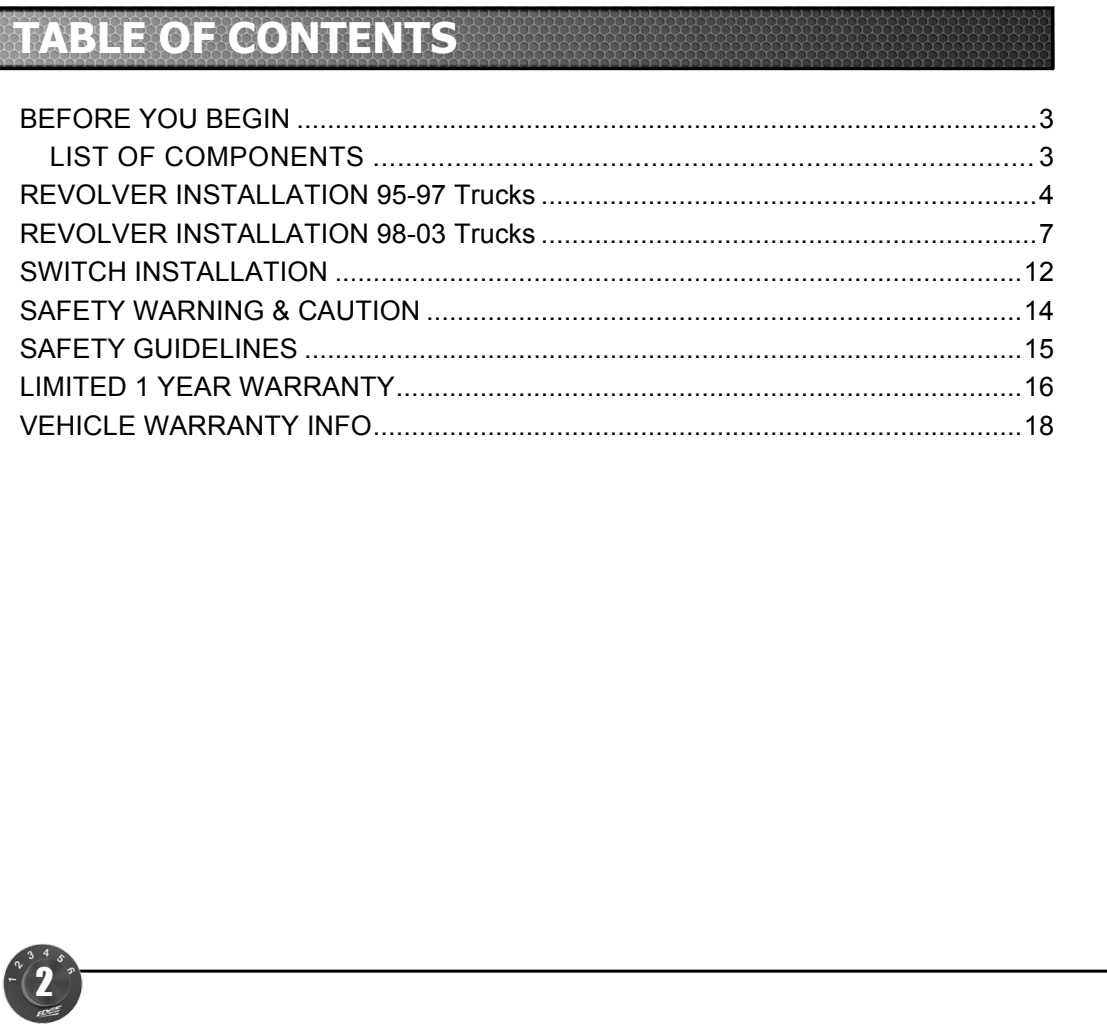
<style>
.page{position:relative;width:1107px;height:1026px;background:#fff}
.page>*{position:absolute;margin:0;border:0;box-sizing:border-box;transform-origin:0 0}
.white_black-bar_titt{font:700 42px "Tahoma";color:#fff}
.t1{font:36px "Impact";color:#fff}
.heading_2_toc{font:27px "Arial";letter-spacing:.005em;color:#000}
.heading_3_toc{font:27px "Arial";letter-spacing:.025em;color:#000}
</style>
<div class="page">
<hr style="left:51px;top:970px;width:1056px;height:3px;background:#000">
<img style="left:2px;top:944px;width:102px;height:80px">
<svg style="left:0;top:7px;width:1054px;height:63px;background:#5a5a5a"></svg>
<p class="white_black-bar_titt" style="left:14px;top:8px;width:445px">TABLE OF CONTENTS</p>
<p class="heading_2_toc" style="left:20px;top:100px;width:1036px">BEFORE YOU BEGIN .................................................................................................3</p>
<p class="heading_3_toc" style="left:50px;top:139px;width:1006px">LIST OF COMPONENTS ................................................................................. 3</p>
<p class="heading_2_toc" style="left:20px;top:177px;width:1036px">REVOLVER INSTALLATION 95-97 Trucks .................................................................4</p>
<p class="heading_2_toc" style="left:20px;top:216px;width:1036px">REVOLVER INSTALLATION 98-03 Trucks .................................................................7</p>
<p class="heading_2_toc" style="left:20px;top:254px;width:1036px">SWITCH INSTALLATION ..........................................................................................12</p>
<p class="heading_2_toc" style="left:20px;top:292px;width:1036px">SAFETY WARNING &amp; CAUTION ..............................................................................14</p>
<p class="heading_2_toc" style="left:20px;top:331px;width:1036px">SAFETY GUIDELINES ..............................................................................................15</p>
<p class="heading_2_toc" style="left:20px;top:369px;width:1036px">LIMITED 1 YEAR WARRANTY..................................................................................16</p>
<p class="heading_2_toc" style="left:20px;top:408px;width:1036px">VEHICLE WARRANTY INFO.....................................................................................18</p>
<p class="t1" style="left:36px;top:954px;width:20px">2</p>
</div>
